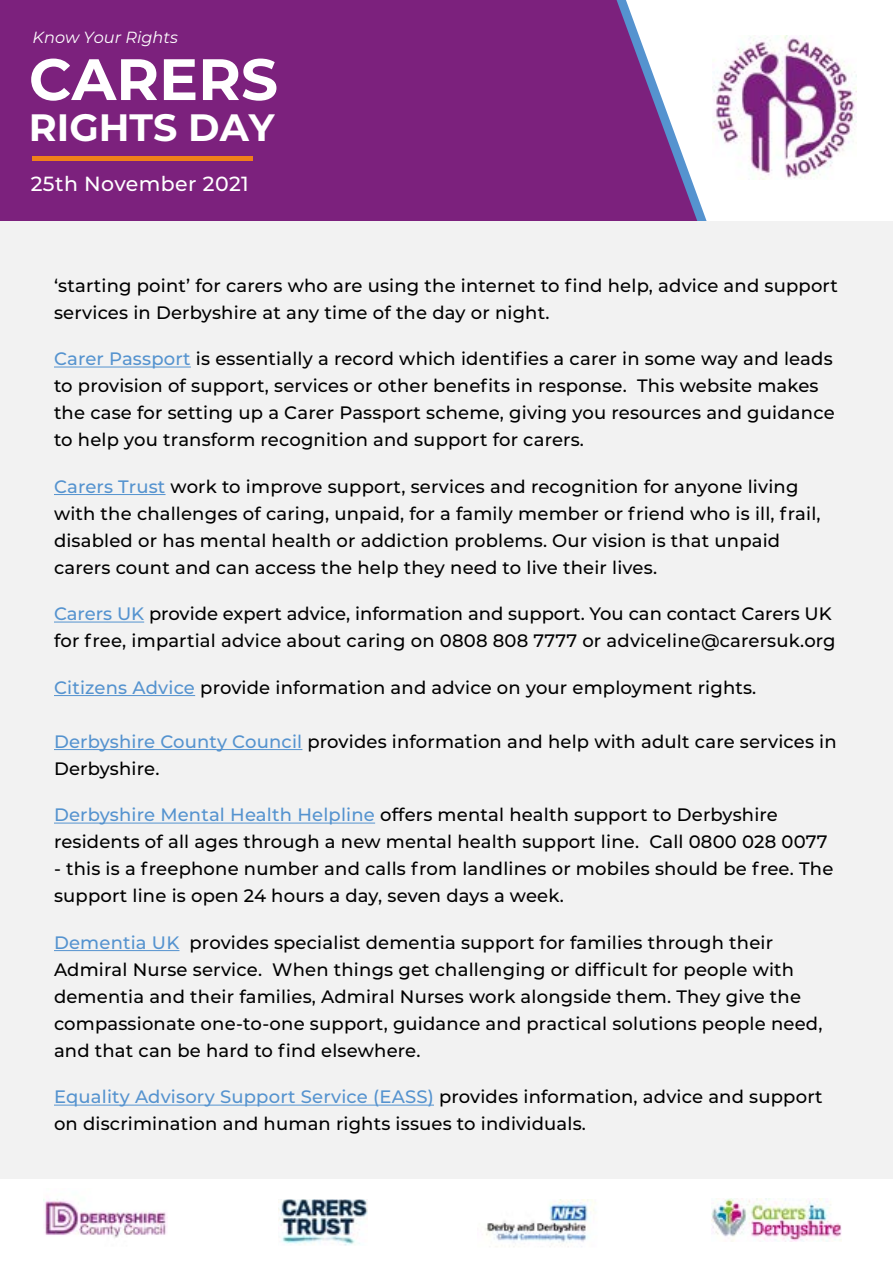
<style>
.page{position:relative;width:893px;height:1263px;background:#fff}
.page>*{position:absolute;margin:0;border:0;box-sizing:border-box;transform-origin:0 0}
.t1{font:700 58.2px "Montserrat";color:#fff}
.t2{font:700 38.1px "Montserrat";color:#fff}
.t3{font:500 20.4px "Montserrat";letter-spacing:.02em;color:#fff}
.t4{font:500 18px/27px "Montserrat";letter-spacing:.01em;color:#000}
.t5{font:italic 16.2px "Montserrat";color:#fff}
.s1{color:#5593cf}
</style>
<div class="page">
<div style="left:0;top:0;width:893px;height:372px;background:#7c217d"></div>
<div style="left:762px;top:0;width:131px;height:221px;background:#fff"></div>
<svg style="left:617px;top:0;width:145px;height:221px;fill:#fff"></svg>
<img style="left:713px;top:36px;width:143px;height:143px">
<div style="left:0;top:221px;width:893px;height:1042px;background:#f2f2f2"></div>
<div style="left:0;top:1179px;width:893px;height:84px;background:#fff"></div>
<img style="left:711px;top:1198px;width:130px;height:43px">
<img style="left:485px;top:1199px;width:110px;height:48px">
<hr style="left:32px;top:157px;width:220px;height:4px;background:#f0801a">
<hr style="left:54px;top:367px;width:137px;height:1px;background:#5593cf">
<hr style="left:54px;top:494px;width:112px;height:1px;background:#5593cf">
<hr style="left:54px;top:622px;width:90px;height:1px;background:#5593cf">
<hr style="left:54px;top:695px;width:141px;height:1px;background:#5593cf">
<hr style="left:54px;top:749px;width:248px;height:1px;background:#5593cf">
<hr style="left:54px;top:823px;width:321px;height:1px;background:#5593cf">
<hr style="left:54px;top:950px;width:125px;height:1px;background:#5593cf">
<hr style="left:54px;top:1105px;width:380px;height:1px;background:#5593cf">
<img style="left:44px;top:1199px;width:123px;height:39px">
<img style="left:278px;top:1199px;width:89px;height:46px">
<p class="t5" style="left:33px;top:26px;width:147px">Know Your Rights</p>
<h1 class="t1" style="left:29px;top:37px;width:251px">CARERS</h1>
<h2 class="t2" style="left:29px;top:100px;width:247px">RIGHTS DAY</h2>
<p class="t3" style="left:31px;top:170px;width:219px">25th November 2021</p>
<p class="t4" style="left:54px;top:271px;width:785px">‘starting point’ for carers who are using the internet to find help, advice and support services in Derbyshire at any time of the day or night.</p>
<p class="t4" style="left:54px;top:345px;width:782px"><span class="s1">Carer Passport</span> is essentially a record which identifies a carer in some way and leads to provision of support, services or other benefits in response. This website makes the case for setting up a Carer Passport scheme, giving you resources and guidance to help you transform recognition and support for carers.</p>
<p class="t4" style="left:54px;top:472px;width:768px"><span class="s1">Carers Trust</span> work to improve support, services and recognition for anyone living with the challenges of caring, unpaid, for a family member or friend who is ill, frail, disabled or has mental health or addiction problems. Our vision is that unpaid carers count and can access the help they need to live their lives.</p>
<p class="t4" style="left:54px;top:600px;width:783px"><span class="s1">Carers UK</span> provide expert advice, information and support. You can contact Carers UK for free, impartial advice about caring on 0808 808 7777 or adviceline@carersuk.org</p>
<p class="t4" style="left:54px;top:673px;width:704px"><span class="s1">Citizens Advice</span> provide information and advice on your employment rights.</p>
<p class="t4" style="left:54px;top:727px;width:784px"><span class="s1">Derbyshire County Council</span> provides information and help with adult care services in<br>Derbyshire.</p>
<p class="t4" style="left:54px;top:801px;width:775px"><span class="s1">Derbyshire Mental Health Helpline</span> offers mental health support to Derbyshire residents of all ages through a new mental health support line. Call 0800 028 0077</p>
<p class="t4" style="left:54px;top:855px;width:781px">- this is a freephone number and calls from landlines or mobiles should be free. The support line is open 24 hours a day, seven days a week.</p>
<p class="t4" style="left:54px;top:928px;width:770px"><span class="s1">Dementia UK</span> provides specialist dementia support for families through their Admiral Nurse service. When things get challenging or difficult for people with dementia and their families, Admiral Nurses work alongside them. They give the compassionate one-to-one support, guidance and practical solutions people need, and that can be hard to find elsewhere.</p>
<p class="t4" style="left:54px;top:1083px;width:770px"><span class="s1">Equality Advisory Support Service (EASS)</span> provides information, advice and support on discrimination and human rights issues to individuals.</p>
</div>
